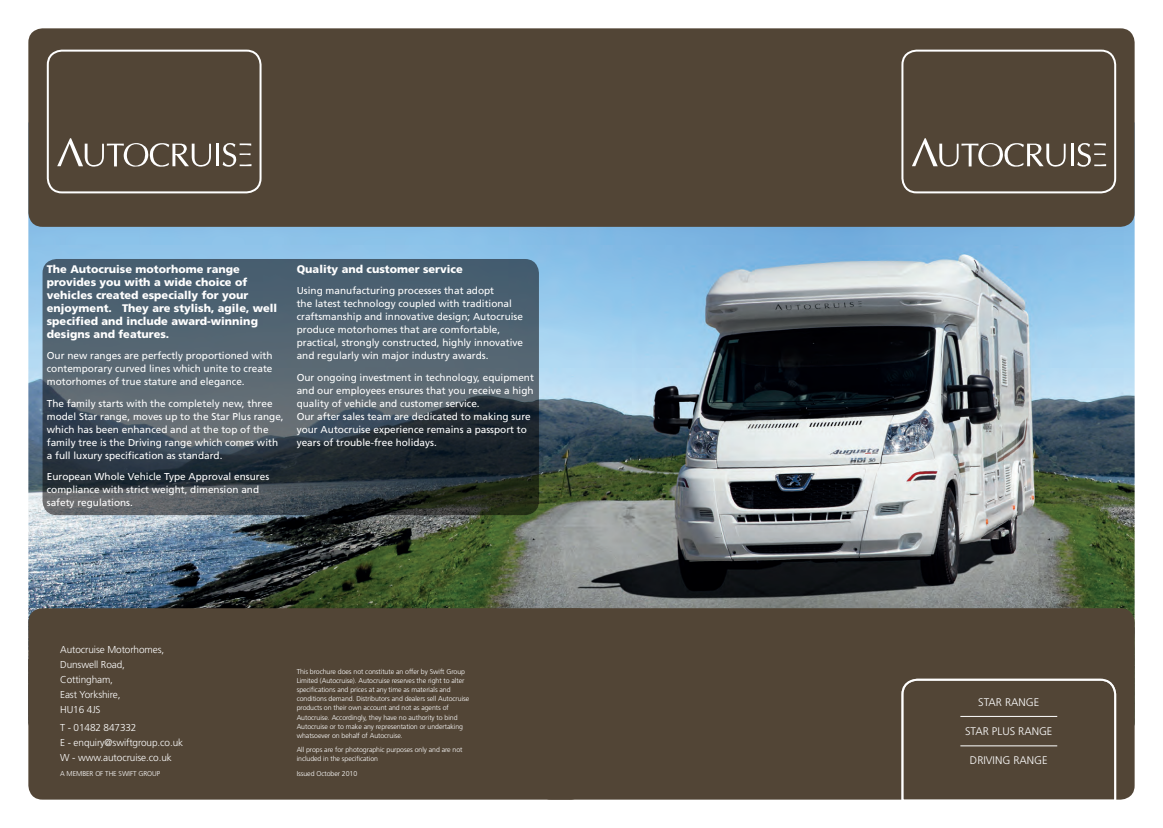
<style>
.page{position:relative;width:1163px;height:828px;background:#fff}
.page>*{position:absolute;margin:0;border:0;box-sizing:border-box;transform-origin:0 0}
.white_heading{font:900 11px/13px "Frutiger";color:#fff}
.t1{font:300 11px "Frutiger";color:#fff}
.coloured_body_copy{font:10px/13px "Frutiger";color:#fff}
.t2{font:300 10px "Frutiger";letter-spacing:-.01em;color:#fff}
.t3{font:300 7px/9px "Frutiger";letter-spacing:-.01em;color:#fff}
</style>
<div class="page">
<img style="left:28px;top:217px;width:1106px;height:401px">
<div style="left:537px;top:608px;width:597px;height:191px;background:#524536;border-radius:14px"></div>
<div style="left:28px;top:608px;width:553px;height:192px;background:#524536"></div>
<div style="left:28px;top:28px;width:1106px;height:199px;background:#524536;border-radius:14px"></div>
<svg style="left:48px;top:51px;width:212px;height:141px"></svg>
<div style="left:47px;top:50px;width:214px;height:143px;border:2px solid #fff;border-radius:14px"></div>
<svg style="left:902px;top:51px;width:212px;height:141px"></svg>
<div style="left:901px;top:50px;width:214px;height:143px;border:2px solid #fff;border-radius:14px"></div>
<svg style="left:900px;top:678px;width:216px;height:122px"></svg>
<hr style="left:960px;top:716px;width:97px;height:1px;background:#fff">
<hr style="left:960px;top:745px;width:97px;height:1px;background:#fff">
<svg style="left:43px;top:259px;width:496px;height:256px;background:#45535e"></svg>
<p class="white_heading" style="left:47px;top:262px;width:232px">The Autocruise motorhome range provides you with a wide choice of vehicles created especially for your enjoyment. They are stylish, agile, well specified and include award-winning designs and features.</p>
<p class="coloured_body_copy" style="left:47px;top:349px;width:227px;text-align:justify">Our new ranges are perfectly proportioned with contemporary curved lines which unite to create motorhomes of true stature and elegance.</p>
<p class="coloured_body_copy" style="left:47px;top:397px;width:238px">The family starts with the completely new, three model Star range, moves up to the Star Plus range, which has been enhanced and at the top of the family tree is the Driving range which comes with a full luxury specification as standard.</p>
<p class="coloured_body_copy" style="left:47px;top:470px;width:224px">European Whole Vehicle Type Approval ensures compliance with strict weight, dimension and safety regulations.</p>
<p class="white_heading" style="left:297px;top:262px;width:167px">Quality and customer service</p>
<p class="coloured_body_copy" style="left:297px;top:284px;width:228px">Using manufacturing processes that adopt<br>the latest technology coupled with traditional craftsmanship and innovative design; Autocruise produce motorhomes that are comfortable, practical, strongly constructed, highly innovative and regularly win major industry awards.</p>
<p class="coloured_body_copy" style="left:297px;top:371px;width:239px">Our ongoing investment in technology, equipment and our employees ensures that you receive a high quality of vehicle and customer service.<br>Our after sales team are dedicated to making sure your Autocruise experience remains a passport to years of trouble-free holidays.</p>
<p class="t2" style="left:60px;top:644px;width:106px">Autocruise Motorhomes,</p>
<p class="t2" style="left:60px;top:659px;width:66px">Dunswell Road,</p>
<p class="t2" style="left:60px;top:674px;width:54px">Cottingham,</p>
<p class="t2" style="left:60px;top:689px;width:62px">East Yorkshire,</p>
<p class="t2" style="left:60px;top:704px;width:42px">HU16 4JS</p>
<p class="t2" style="left:60px;top:722px;width:78px">T - 01482 847332</p>
<p class="t2" style="left:60px;top:737px;width:124px">E - enquiry@swiftgroup.co.uk</p>
<p class="t2" style="left:60px;top:752px;width:113px">W - www.autocruise.co.uk</p>
<p class="t3" style="left:60px;top:769px;width:102px">A MEMBER OF THE SWIFT GROUP</p>
<p class="t3" style="left:297px;top:667px;width:174px">This brochure does not constitute an offer by Swift Group Limited (Autocruise). Autocruise reserves the right to alter specifications and prices at any time as materials and conditions demand. Distributors and dealers sell Autocruise products on their own account and not as agents of Autocruise. Accordingly, they have no authority to bind Autocruise or to make any representation or undertaking whatsoever on behalf of Autocruise.</p>
<p class="t3" style="left:297px;top:745px;width:167px">All props are for photographic purposes only and are not included in the specification</p>
<p class="t3" style="left:297px;top:769px;width:62px">Issued October 2010</p>
<p class="t1" style="left:978px;top:696px;width:62px">STAR RANGE</p>
<p class="t1" style="left:964px;top:725px;width:89px">STAR PLUS RANGE</p>
<p class="t1" style="left:969px;top:754px;width:79px">DRIVING RANGE</p>
</div>
